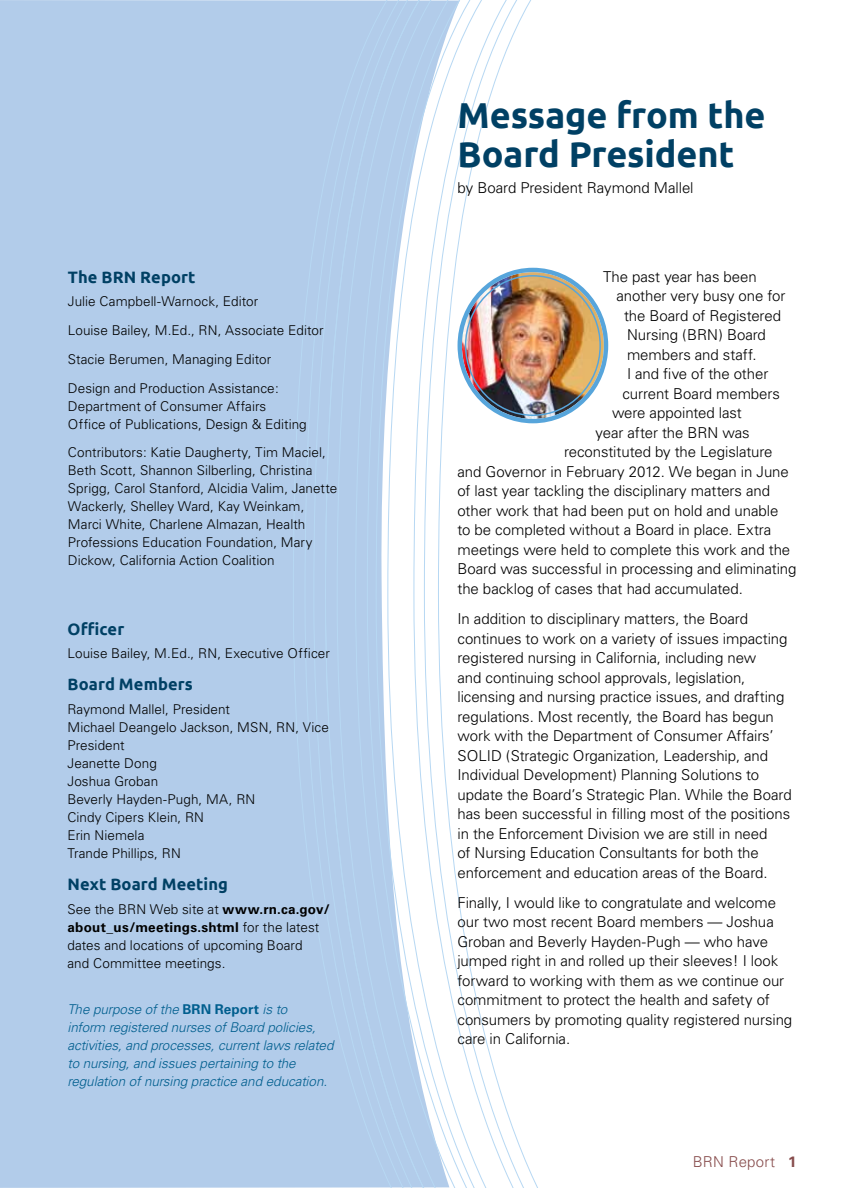
<style>
.page{position:relative;width:864px;height:1188px;background:#fff}
.page>*{position:absolute;margin:0;border:0;box-sizing:border-box;transform-origin:0 0}
.t1{font:700 36px/39px "Ubuntu";letter-spacing:-.005em;color:#004064}
.t2{font:700 16.5px "Ubuntu";letter-spacing:.005em;color:#004064}
.t3{font:300 15px/19.5px "Univers CE";letter-spacing:-.005em;color:#000}
.t4{font:300 15px "Univers CE";letter-spacing:.015em;color:#874c4c}
.t5{font:300 13.5px/18px "Univers CE";letter-spacing:.005em;color:#000}
.t6{font:italic 300 13.5px/18px "Univers CE";letter-spacing:-.005em;color:#005e8e}
.s1{font-weight:700}
.s2{font-weight:700;font-style:normal}
</style>
<div class="page">
<div style="left:0;top:0;width:293px;height:1188px;background:#b2ccea"></div>
<div style="left:293px;top:0;width:20px;height:1188px;background:#b2ccea"></div>
<div style="left:313px;top:0;width:12px;height:1188px;background:#b2ccea"></div>
<div style="left:325px;top:0;width:30px;height:1188px;background:#b2ccea"></div>
<svg style="left:355px;top:0;width:58px;height:1188px"></svg>
<svg style="left:413px;top:0;width:25px;height:1188px"></svg>
<svg style="left:438px;top:0;width:120px;height:1188px"></svg>
<img style="left:462px;top:272px;width:142px;height:147px">
<div style="left:458px;top:268px;width:150px;height:155px;border:4px solid #57a5db;border-radius:50%"></div>
<p class="t2" style="left:68px;top:267px;width:129px">The BRN Report</p>
<p class="t5" style="left:68px;top:287px;width:257px;line-height:28.8px">Julie Campbell-Warnock, Editor<br>Louise Bailey, M. Ed., RN, Associate Editor Stacie Berumen, Managing Editor<br>Design and Production Assistance:</p>
<p class="t5" style="left:68px;top:397px;width:240px">Department of Consumer Affairs<br>Office of Publications, Design &amp; Editing</p>
<p class="t5" style="left:68px;top:444px;width:271px">Contributors: Katie Daugherty, Tim Maciel, Beth Scott, Shannon Silberling, Christina Sprigg, Carol Stanford, Alcidia Valim, Janette Wackerly, Shelley Ward, Kay Weinkam, Marci White, Charlene Almazan, Health Professions Education Foundation, Mary Dickow, California Action Coalition</p>
<p class="t2" style="left:68px;top:619px;width:58px">Officer</p>
<p class="t5" style="left:68px;top:645px;width:264px">Louise Bailey, M. Ed., RN, Executive Officer</p>
<p class="t2" style="left:68px;top:675px;width:127px">Board Members</p>
<p class="t5" style="left:68px;top:700px;width:263px">Raymond Mallel, President<br>Michael Deangelo Jackson, MSN, RN, Vice<br>President<br>Jeanette Dong<br>Joshua Groban<br>Beverly Hayden-Pugh, MA, RN<br>Cindy Cipers Klein, RN<br>Erin Niemela<br>Trande Phillips, RN</p>
<p class="t2" style="left:68px;top:874px;width:162px">Next Board Meeting</p>
<p class="t5" style="left:68px;top:900px;width:264px">See the BRN Web site at <span class="s1">www.rn.ca.gov/ about_us/meetings.shtml</span> for the latest dates and locations of upcoming Board<br>and Committee meetings.</p>
<p class="t6" style="left:68px;top:1000px;width:268px">The purpose of the <span class="s2">BRN Report</span> is to<br>inform registered nurses of Board policies, activities, and processes, current laws related to nursing, and issues pertaining to the regulation of nursing practice and education.</p>
<h1 class="t1" style="left:458px;top:95px;width:310px">Message from the<br>Board President</h1>
<p class="t3" style="left:458px;top:178px;width:238px">by Board President Raymond Mallel</p>
<p class="t3" style="left:603px;top:267px;width:155px">The past year has been</p>
<p class="t3" style="left:616px;top:287px;width:170px">another very busy one for</p>
<p class="t3" style="left:624px;top:306px;width:159px">the Board of Registered</p>
<p class="t3" style="left:627px;top:326px;width:140px">Nursing (BRN) Board</p>
<p class="t3" style="left:627px;top:345px;width:128px">members and staff.</p>
<p class="t3" style="left:627px;top:365px;width:143px">I and five of the other</p>
<p class="t3" style="left:622px;top:384px;width:159px">current Board members</p>
<p class="t3" style="left:612px;top:404px;width:131px">were appointed last</p>
<p class="t3" style="left:596px;top:423px;width:156px">year after the BRN was</p>
<p class="t3" style="left:564px;top:443px;width:210px">reconstituted by the Legislature</p>
<p class="t3" style="left:458px;top:462px;width:333px">and Governor in February 2012. We began in June</p>
<p class="t3" style="left:458px;top:482px;width:314px">of last year tackling the disciplinary matters and</p>
<p class="t3" style="left:458px;top:501px;width:322px">other work that had been put on hold and unable</p>
<p class="t3" style="left:458px;top:521px;width:315px">to be completed without a Board in place. Extra</p>
<p class="t3" style="left:458px;top:540px;width:334px">meetings were held to complete this work and the</p>
<p class="t3" style="left:458px;top:560px;width:341px">Board was successful in processing and eliminating</p>
<p class="t3" style="left:458px;top:579px;width:284px">the backlog of cases that had accumulated.</p>
<p class="t3" style="left:458px;top:609px;width:336px">In addition to disciplinary matters, the Board continues to work on a variety of issues impacting registered nursing in California, including new<br>and continuing school approvals, legislation, licensing and nursing practice issues, and drafting regulations. Most recently, the Board has begun work with the Department of Consumer Affairs’ SOLID (Strategic Organization, Leadership, and Individual Development) Planning Solutions to update the Board’s Strategic Plan. While the Board has been successful in filling most of the positions in the Enforcement Division we are still in need<br>of Nursing Education Consultants for both the enforcement and education areas of the Board.</p>
<p class="t3" style="left:458px;top:893px;width:336px">Finally, I would like to congratulate and welcome our two most recent Board members — Joshua Groban and Beverly Hayden-Pugh — who have jumped right in and rolled up their sleeves! I look forward to working with them as we continue our commitment to protect the health and safety of consumers by promoting quality registered nursing care in California.</p>
<p class="t4" style="left:693px;top:1153px;width:7px">brn</p>
<p class="t4" style="left:729px;top:1153px;width:69px">Report <span class="s1">1</span></p>
</div>
